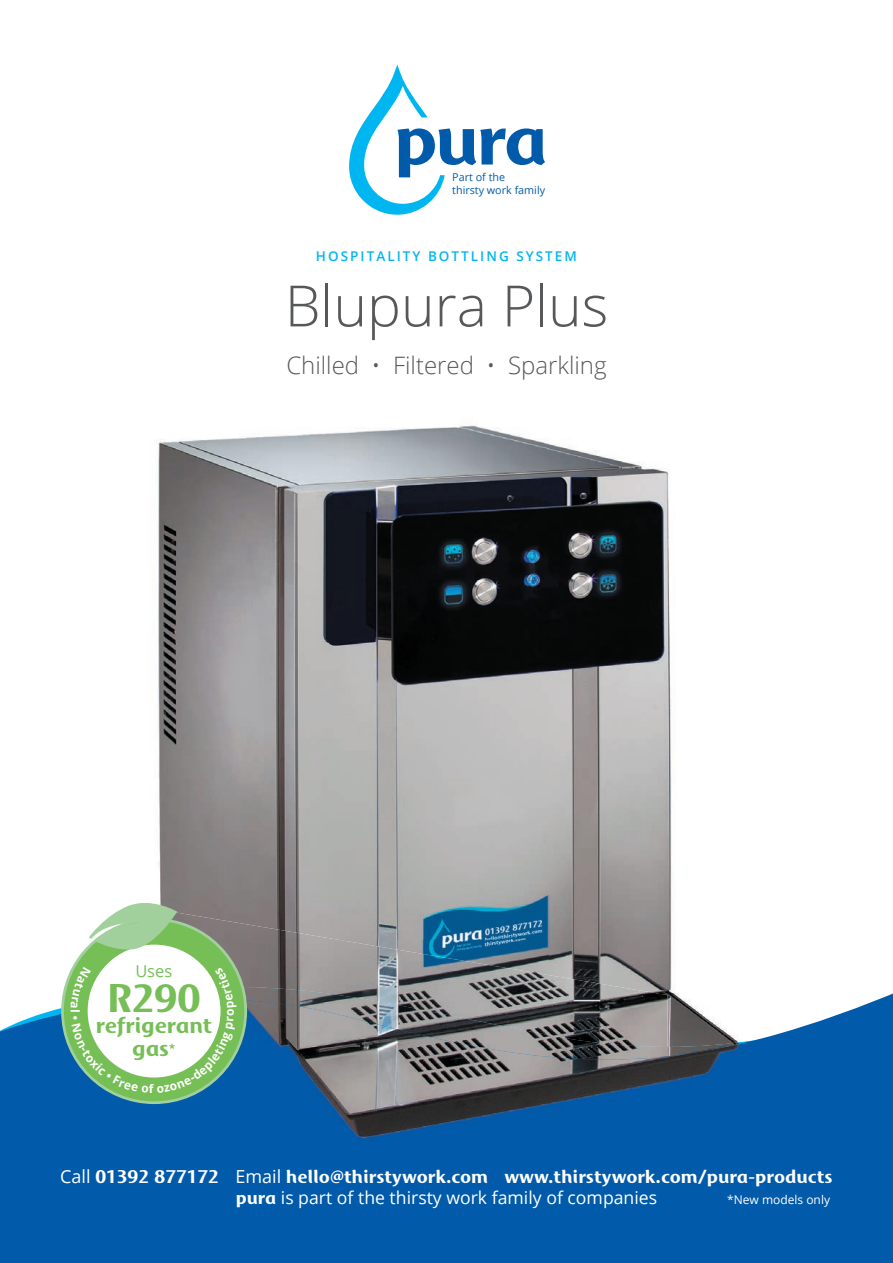
<style>
.page{position:relative;width:893px;height:1263px;background:#fff}
.page>*{position:absolute;margin:0;border:0;box-sizing:border-box;transform-origin:0 0}
.t1{font:300 57px "Open Sans";color:#57585a}
.t2{font:700 38.7px "Mosquito";color:#76be56}
.t3{font:300 24px "Open Sans";color:#57585a}
.t4{font:700 21.75px/22.5px "Mosquito";letter-spacing:-.005em;color:#76be56;text-align:center}
.t5{font:700 18px "Mosquito";color:#fff}
.t6{font:17.7px "Open Sans";color:#fff}
.t7{font:16.5px "Open Sans";color:#76be56}
.t8{font:600 13.5px "Open Sans";letter-spacing:.15em;color:#00b6f0}
.t9{font:12px "Open Sans";color:#fff}
.t10{font:10.8px/12.9px "Open Sans";color:#015aaa}
.s1{font-size:17.4px}
.s2{font-family:"Open Sans";font-weight:400}
.s3{font-family:"Mosquito";font-weight:700}
</style>
<div class="page">
<div style="left:0;top:993px;width:893px;height:270px;background:#015aaa"></div>
<svg style="left:349px;top:65px;width:196px;height:150px"></svg>
<img style="left:156px;top:425px;width:393px;height:485px">
<img style="left:549px;top:444px;width:123px;height:543px">
<img style="left:244px;top:910px;width:424px;height:77px">
<img style="left:244px;top:987px;width:510px;height:11px">
<img style="left:139px;top:998px;width:615px;height:153px">
<svg style="left:0;top:896px;width:244px;height:205px"></svg>
<p class="t10" style="left:452px;top:170px;width:94px">Part of the<br>thirsty work family</p>
<p class="t8" style="left:316px;top:247px;width:263px">HOSPITALITY BOTTLING SYSTEM</p>
<h1 class="t1" style="left:285px;top:267px;width:325px">Blupura Plus</h1>
<h3 class="t3" style="left:286px;top:349px;width:322px">Chilled • Filtered • Sparkling</h3>
<p class="t7" style="left:136px;top:959px;width:38px">Uses</p>
<h2 class="t2" style="left:107px;top:974px;width:95px">R290</h2>
<p class="t4" style="left:96px;top:1014px;width:118px">refrigerant gas<span class="s1">*</span></p>
<p class="t5" style="left:60px;top:1165px;width:774px"><span class="s2">Call</span> 01392 877172 <span class="s2">Email</span> hello@thirstywork.com www.thirstywork.com/pura-products</p>
<p class="t6" style="left:236px;top:1185px;width:423px"><span class="s3">pura</span> is part of the thirsty work family of companies</p>
<p class="t9" style="left:727px;top:1191px;width:104px">*New models only</p>
</div>
